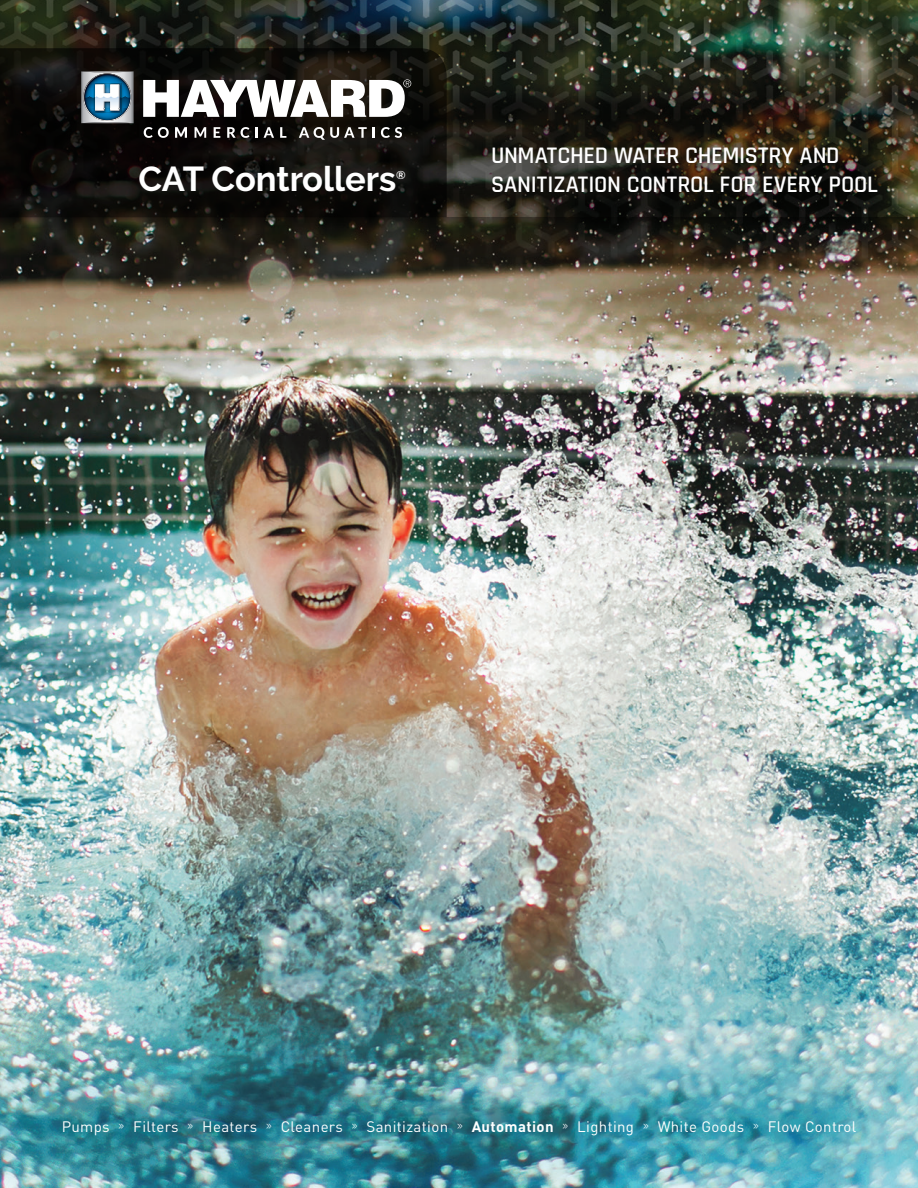
<style>
.page{position:relative;width:918px;height:1188px;background:#fff}
.page>*{position:absolute;margin:0;border:0;box-sizing:border-box;transform-origin:0 0}
.t1{font:700 34.5px "Raleway";color:#fff}
.t2{font:600 24px/28.5px "Rajdhani";letter-spacing:-.01em;color:#fff}
.t3{font:15px "DIN Pro";letter-spacing:.025em;color:#fff}
.t4{font:700 11.4px "Raleway";color:#fff}
.s1{font-family:"Rajdhani"}
.s2{font-weight:700}
</style>
<div class="page">
<img style="left:0;top:0;width:918px;height:1188px">
<svg style="left:0;top:217px;width:918px;height:13px;background:#1b1912"></svg>
<svg style="left:0;top:48px;width:447px;height:169px;background:#100e0b"></svg>
<img style="left:81px;top:71px;width:53px;height:52px">
<img style="left:83px;top:73px;width:48px;height:48px">
<img style="left:84px;top:108px;width:3px;height:12px">
<img style="left:84px;top:74px;width:46px;height:22px">
<img style="left:87px;top:108px;width:41px;height:12px">
<img style="left:84px;top:96px;width:10px;height:12px">
<img style="left:94px;top:83px;width:28px;height:30px">
<svg style="left:95px;top:84px;width:35px;height:28px"></svg>
<svg style="left:143px;top:79px;width:268px;height:38px"></svg>
<svg style="left:144px;top:127px;width:25px;height:11px"></svg>
<svg style="left:175px;top:127px;width:12px;height:11px"></svg>
<svg style="left:195px;top:127px;width:11px;height:11px"></svg>
<svg style="left:214px;top:127px;width:6px;height:11px"></svg>
<svg style="left:227px;top:127px;width:23px;height:11px"></svg>
<svg style="left:256px;top:127px;width:2px;height:11px"></svg>
<svg style="left:264px;top:127px;width:10px;height:11px"></svg>
<svg style="left:280px;top:127px;width:6px;height:11px"></svg>
<svg style="left:299px;top:127px;width:68px;height:13px"></svg>
<svg style="left:373px;top:127px;width:2px;height:11px"></svg>
<svg style="left:381px;top:127px;width:21px;height:11px"></svg>
<p class="t1" style="left:139px;top:159px;width:259px">CAT Controllers</p>
<p class="t4" style="left:396px;top:168px;width:11px">®</p>
<p class="t2" style="left:491px;top:142px;width:388px">UNMATCHED WATER CHEMISTRY AND<br>SANITIZATION CONTROL FOR EVERY POOL</p>
<p class="t3" style="left:62px;top:1115px;width:796px">Pumps <span class="s1">»</span> Filters <span class="s1">»</span> Heaters <span class="s1">»</span> Cleaners <span class="s1">»</span> Sanitization <span class="s1">»</span> <span class="s2">Automation</span> <span class="s1">»</span> Lighting <span class="s1">»</span> White Goods <span class="s1">»</span> Flow Control</p>
</div>
